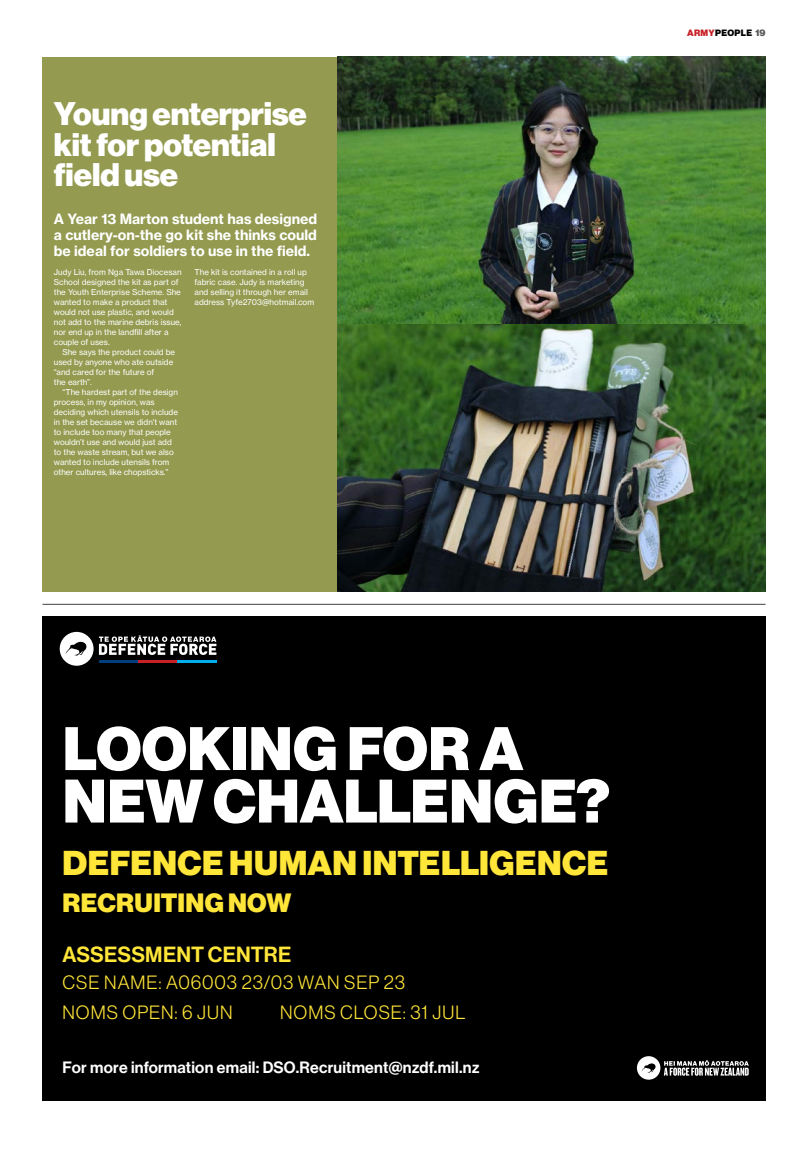
<style>
.page{position:relative;width:811px;height:1163px;background:#fff}
.page>*{position:absolute;margin:0;border:0;box-sizing:border-box;transform-origin:0 0}
.t1{font:900 60px/52.4px "Haas Grot Disp 95";letter-spacing:.01em;color:#fff}
.t2{font:900 33.8px "Haas Grot Disp 95";letter-spacing:.015em;color:#ffe639}
.t3{font:900 32px/30.4px "Haas Grot Disp 95";color:#fff}
.t4{font:900 25.9px "Haas Grot Disp 95";letter-spacing:.015em;color:#ffe639}
.t5{font:500 21.5px "Haas Grot Disp 65";letter-spacing:.01em;color:#ffe639}
.t6{font:300 18.8px/29.9px "Haas Grot Disp 45";letter-spacing:.05em;color:#ffe639}
.t7{font:500 16.1px "Haas Grot Disp 65";letter-spacing:.015em;color:#fff}
.t8{font:700 14px/16px "Haas Grot Text 75";color:#fff;text-align:justify}
.t9{font:900 9px "Haas Grot Disp 95";letter-spacing:.035em;color:#000}
.t10{font:8px/10px "Haas Grot Text 55 Roman";color:#fff}
.s1{color:#c72127}
.s2{color:#58595b}
</style>
<div class="page">
<div style="left:43px;top:57px;width:315px;height:534px;background:#949b50"></div>
<hr style="left:43px;top:604px;width:722px;height:1px;background:#414042">
<img style="left:337px;top:57px;width:428px;height:534px">
<div style="left:43px;top:616px;width:722px;height:484px;background:#000"></div>
<svg style="left:99px;top:635px;width:117px;height:20px"></svg>
<div style="left:60px;top:631px;width:34px;height:34px;background:#fff;border-radius:50%"></div>
<svg style="left:65px;top:641px;width:22px;height:14px"></svg>
<hr style="left:99px;top:660px;width:39px;height:3px;background:#003e7e">
<hr style="left:138px;top:660px;width:39px;height:3px;background:#c72127">
<hr style="left:177px;top:660px;width:39px;height:3px;background:#00aeed">
<div style="left:637px;top:1055px;width:23px;height:24px;background:#fff;border-radius:50%"></div>
<svg style="left:664px;top:1060px;width:85px;height:15px"></svg>
<svg style="left:641px;top:1063px;width:14px;height:9px"></svg>
<h3 class="t3" style="left:54px;top:99px;width:254px">Young enterprise kit for potential field use</h3>
<h3 class="t8" style="left:54px;top:211px;width:265px">A Year 13 Marton student has designed a cutlery-on-the go kit she thinks could be ideal for soldiers to use in the field.</h3>
<p class="t10" style="left:54px;top:267px;width:129px">Judy Liu, from Nga Tawa Diocesan<br>School designed the kit as part of the Youth Enterprise Scheme. She wanted to make a product that would not use plastic, and would not add to the marine debris issue, nor end up in the landfill after a couple of uses.</p>
<p class="t10" style="left:54px;top:347px;width:123px;text-indent:9px">She says the product could be used by anyone who ate outside “and cared for the future of<br>the earth”.</p>
<p class="t10" style="left:54px;top:387px;width:126px;text-indent:9px">“The hardest part of the design process, in my opinion, was deciding which utensils to include in the set because we didn’t want to include too many that people wouldn’t use and would just add to the waste stream, but we also wanted to include utensils from other cultures, like chopsticks.”</p>
<p class="t10" style="left:195px;top:267px;width:121px">The kit is contained in a roll up fabric case. Judy is marketing and selling it through her email address Tyfe2703@hotmail.com</p>
<p class="t9" style="left:687px;top:27px;width:80px"><span class="s1">ARMY</span>PEOPLE <span class="s2">19</span></p>
<h1 class="t1" style="left:63px;top:723px;width:549px">LOOKING FOR A<br>NEW CHALLENGE?</h1>
<h2 class="t2" style="left:63px;top:843px;width:547px">DEFENCE HUMAN INTELLIGENCE</h2>
<h3 class="t4" style="left:63px;top:887px;width:230px">RECRUITING NOW</h3>
<h3 class="t5" style="left:63px;top:941px;width:230px">ASSESSMENT CENTRE</h3>
<h3 class="t6" style="left:63px;top:967px;width:344px">CSE NAME: A06003 23/03 WAN SEP 23<br>NOMS OPEN: 6 JUN</h3>
<h3 class="t6" style="left:280px;top:997px;width:187px">NOMS CLOSE: 31 JUL</h3>
<h3 class="t7" style="left:62px;top:1058px;width:418px">For more information email: DSO.Recruitment@nzdf.mil.nz</h3>
</div>
